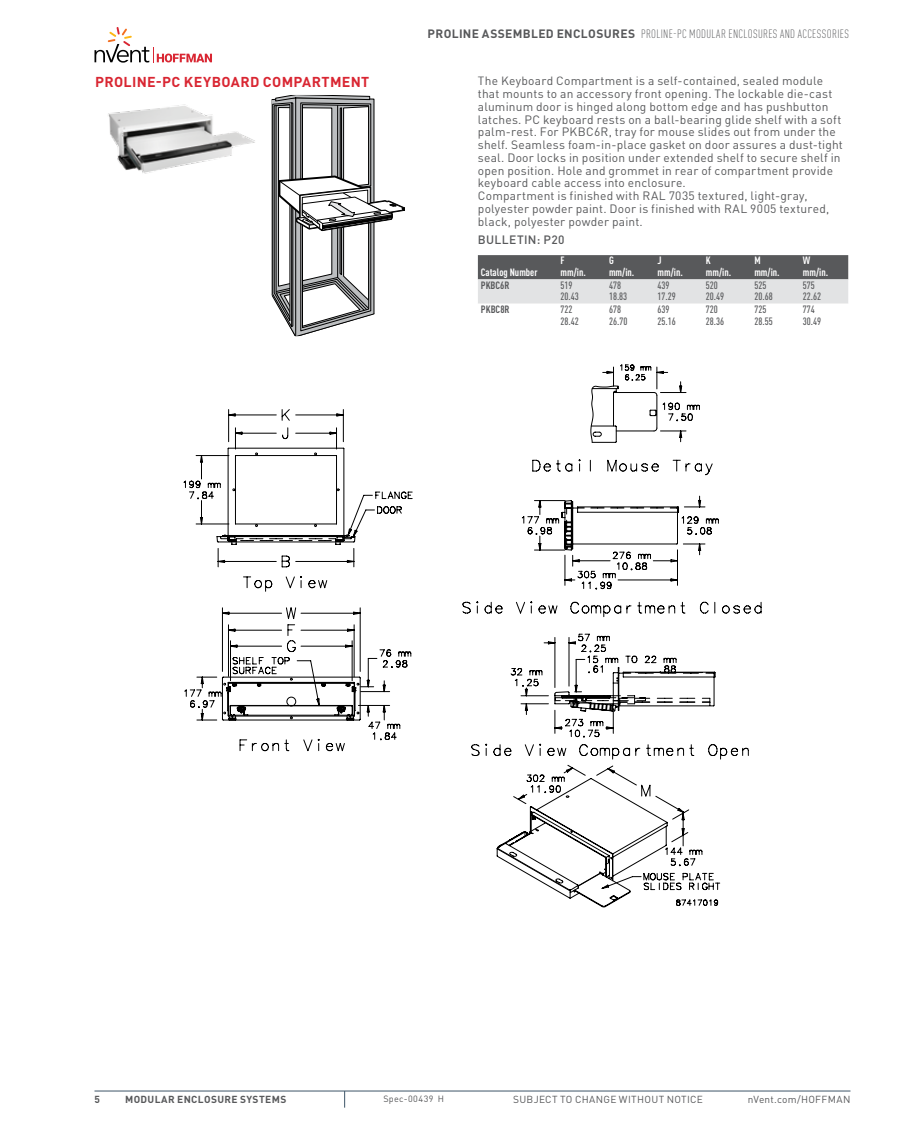
<style>
.page{position:relative;width:918px;height:1134px;background:#fff}
.page>*{position:absolute;margin:0;border:0;box-sizing:border-box;transform-origin:0 0}
.t1{font:700 14.25px "DIN Pro";letter-spacing:.02em;color:#d92632}
.t2{font:12px/12.8px "DIN Pro";letter-spacing:.015em;color:#58595b}
.t3{font:700 12px "DIN Pro";letter-spacing:.03em;color:#58595b}
.t4{font:300 condensed 12px "DIN Pro";letter-spacing:.035em;color:#58595b}
.t5{font:500 12px "DIN Pro";letter-spacing:.03em;color:#58595b}
.t6{font:500 condensed 10.5px/12px "DIN Pro";color:#58595b}
.t7{font:700 condensed 10.5px/12px "DIN Pro";color:#fff}
.t8{font:700 condensed 10.5px "DIN Pro";color:#58595b}
.t9{font:10.2px "DIN Pro";letter-spacing:.025em;color:#58595b}
.t10{font:700 10.2px "DIN Pro";letter-spacing:.035em;color:#58595b}
.t11{font:9px "DIN Pro";letter-spacing:.04em;color:#58595b}
.s1{font-weight:300;font-stretch:condensed}
</style>
<div class="page">
<svg style="left:95px;top:27px;width:117px;height:36px"></svg>
<hr style="left:94px;top:1091px;width:756px;height:1px;background:#3d5567">
<svg style="left:344px;top:1091px;width:1px;height:17px"></svg>
<img style="left:108px;top:104px;width:147px;height:70px">
<svg style="left:274px;top:97px;width:129px;height:237px"></svg>
<div style="left:271px;top:94px;width:135px;height:243px;border:2px solid #fff"></div>
<div style="left:271px;top:94px;width:135px;height:243px;border:1px solid #fff"></div>
<svg style="left:478px;top:255px;width:370px;height:49px;background:#9e9fa1"></svg>
<svg style="left:184px;top:455px;width:46px;height:242px"></svg>
<svg style="left:189px;top:483px;width:46px;height:238px"></svg>
<svg style="left:235px;top:409px;width:268px;height:448px"></svg>
<svg style="left:497px;top:695px;width:7px;height:166px"></svg>
<svg style="left:504px;top:374px;width:258px;height:533px"></svg>
<p class="t3" style="left:428px;top:23px;width:311px">PROLINE ASSEMBLED ENCLOSURES <span class="s1">PROLINE-PC MODULAR ENCLO</span></p>
<p class="t4" style="left:753px;top:25px;width:97px">SURES AND ACCESSORIES</p>
<p class="t1" style="left:95px;top:70px;width:137px">PROLINE-PC KEYBOAR</p>
<p class="t1" style="left:250px;top:70px;width:54px">D COMPAR</p>
<p class="t1" style="left:322px;top:70px;width:49px">TMENT</p>
<p class="t2" style="left:478px;top:73px;width:367px">The Keyboard Compartment is a self-contained, sealed module that mounts to an accessory front opening. The lockable die-cast aluminum door is hinged along bottom edge and has pushbutton latches. PC keyboard rests on a ball-bearing glide shelf with a soft palm-rest. For PKBC6R, tray for mouse slides out from under the shelf. Seamless foam-in-place gasket on door assures a dust-tight seal. Door locks in position under extended shelf to secure shelf in open position. Hole and grommet in rear of compartment provide keyboard cable access into enclosure.<br>Compartment is finished with RAL 7035 textured, light-gray, polyester powder paint. Door is finished with RAL 9005 textured, black, polyester powder paint.</p>
<p class="t5" style="left:478px;top:230px;width:88px">BULLETIN: P20</p>
<p class="t7" style="left:481px;top:266px;width:58px">Catalog Number</p>
<p class="t7" style="left:561px;top:254px;width:27px">F mm/in.</p>
<p class="t7" style="left:609px;top:254px;width:27px">G mm/in.</p>
<p class="t7" style="left:657px;top:254px;width:27px">J mm/in.</p>
<p class="t7" style="left:706px;top:254px;width:27px">K mm/in.</p>
<p class="t7" style="left:754px;top:254px;width:27px">M mm/in.</p>
<p class="t7" style="left:803px;top:254px;width:27px">W mm/in.</p>
<p class="t8" style="left:481px;top:277px;width:30px">PKBC6R</p>
<p class="t6" style="left:561px;top:278px;width:20px">519<br>20.43</p>
<p class="t6" style="left:609px;top:278px;width:20px">478<br>18.83</p>
<p class="t6" style="left:658px;top:278px;width:20px">439<br>17.29</p>
<p class="t6" style="left:706px;top:278px;width:20px">520<br>20.49</p>
<p class="t6" style="left:754px;top:278px;width:20px">525<br>20.68</p>
<p class="t6" style="left:803px;top:278px;width:20px">575<br>22.62</p>
<p class="t8" style="left:481px;top:301px;width:30px">PKBC8R</p>
<p class="t6" style="left:561px;top:302px;width:20px">722<br>28.42</p>
<p class="t6" style="left:609px;top:302px;width:20px">678<br>26.70</p>
<p class="t6" style="left:658px;top:302px;width:20px">639<br>25.16</p>
<p class="t6" style="left:706px;top:302px;width:20px">720<br>28.36</p>
<p class="t6" style="left:754px;top:302px;width:20px">725<br>28.55</p>
<p class="t6" style="left:803px;top:302px;width:20px">774<br>30.49</p>
<p class="t10" style="left:95px;top:1091px;width:7px">5</p>
<p class="t10" style="left:125px;top:1091px;width:37px">MODULAR</p>
<p class="t10" style="left:177px;top:1091px;width:111px">ENCLOSURE SYSTEMS</p>
<p class="t11" style="left:383px;top:1092px;width:62px">Spec-00439 H</p>
<p class="t9" style="left:513px;top:1091px;width:191px">SUBJECT TO CHANGE WITHOUT NOTICE</p>
<p class="t9" style="left:748px;top:1091px;width:104px">nVent.com/HOFFMAN</p>
</div>
